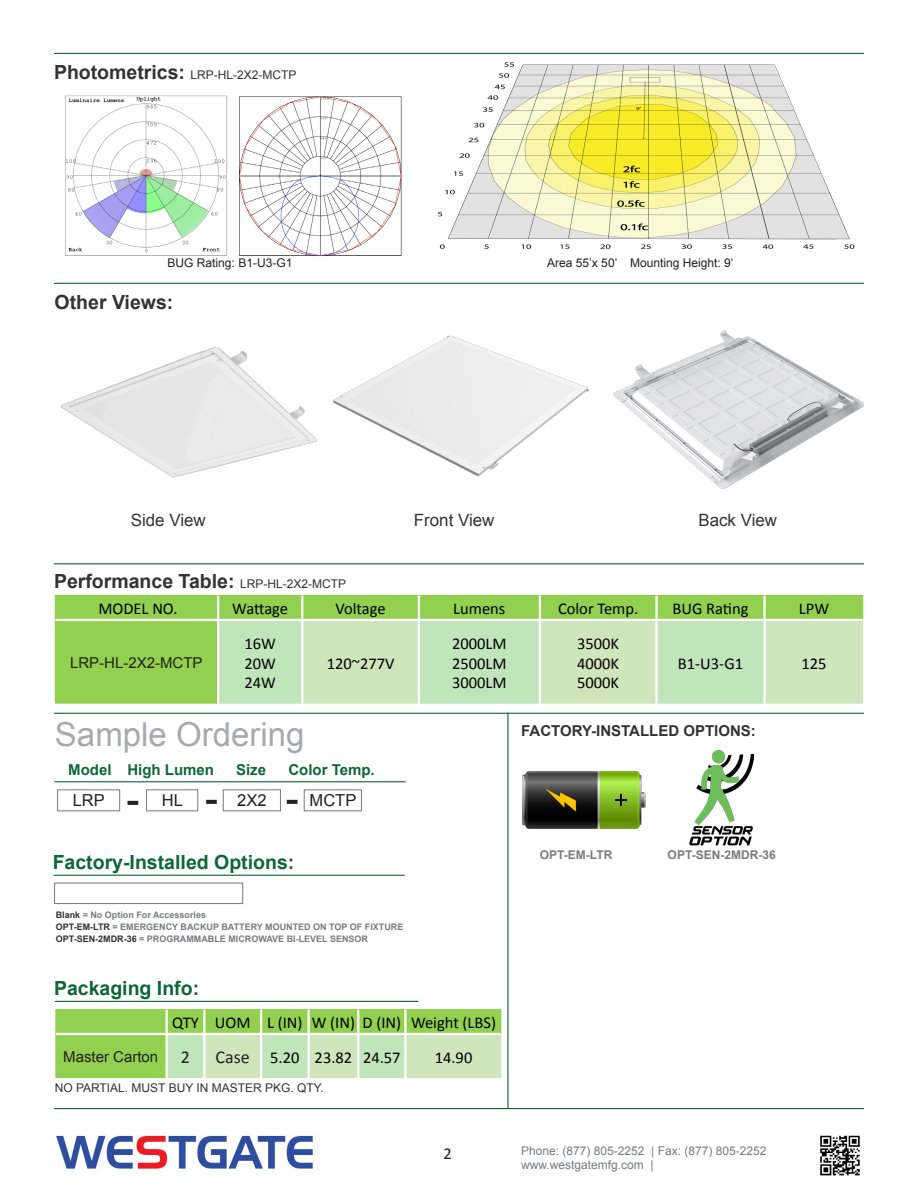
<style>
.page{position:relative;width:918px;height:1188px;background:#fff}
.page>*{position:absolute;margin:0;border:0;box-sizing:border-box;transform-origin:0 0}
.t1{font:33px "Arial";color:#a8a9ad}
.t2{font:700 28.5px "Verdana";color:#231f20}
.t3{font:700 19.5px "Arial";color:#333}
.t4{font:700 19.5px "Arial";color:#0d6736}
.t5{font:18px "Calibri";color:#231f20}
.t6{font:16.95px "Arial";color:#333}
.t7{font:16.5px "Calibri";color:#000}
.t8{font:16.5px "Arial";color:#231f20}
.t9{font:16.5px "Calibri";color:#231f20}
.t10{font:700 15px "Arial";color:#0d6736}
.t11{font:15px "Arial";color:#231f20}
.t12{font:700 15px "Arial";color:#333}
.t13{font:12px "Arial";color:#333}
.t14{font:12px "Arial";color:#787a7d}
.t15{font:12px "Arial";color:#231f20}
.t16{font:700 12px "Arial";color:#7a7b7e}
.t17{font:700 9px "Arial";color:#7a7b7e}
.s1{font-weight:700;font-size:19.5px}
.s2{font-weight:400;font-size:12px}
.s3{color:#323332}
</style>
<div class="page">
<hr style="left:54px;top:563px;width:810px;height:1px;background:#0d6736">
<hr style="left:54px;top:53px;width:810px;height:1px;background:#0d6736">
<hr style="left:54px;top:283px;width:810px;height:1px;background:#0d6736">
<div style="left:55px;top:595px;width:808px;height:109px;background:#92d050"></div>
<div style="left:219px;top:621px;width:82px;height:83px;background:#c0e5bb"></div>
<svg style="left:303px;top:621px;width:560px;height:83px;background:#c9e5bb"></svg>
<hr style="left:217px;top:596px;width:2px;height:23px;background:#fff">
<hr style="left:301px;top:596px;width:2px;height:23px;background:#fff">
<hr style="left:418px;top:596px;width:2px;height:23px;background:#fff">
<hr style="left:539px;top:596px;width:2px;height:23px;background:#fff">
<hr style="left:655px;top:596px;width:3px;height:23px;background:#fff">
<hr style="left:763px;top:596px;width:3px;height:23px;background:#fff">
<hr style="left:217px;top:621px;width:2px;height:83px;background:#fff">
<hr style="left:301px;top:621px;width:2px;height:83px;background:#fff">
<hr style="left:418px;top:621px;width:2px;height:83px;background:#fff">
<hr style="left:539px;top:621px;width:2px;height:83px;background:#fff">
<hr style="left:655px;top:621px;width:3px;height:83px;background:#fff">
<hr style="left:763px;top:621px;width:3px;height:83px;background:#fff">
<hr style="left:56px;top:619px;width:162px;height:2px;background:#fff">
<hr style="left:218px;top:619px;width:84px;height:2px;background:#fff">
<hr style="left:302px;top:619px;width:117px;height:2px;background:#fff">
<hr style="left:419px;top:619px;width:121px;height:2px;background:#fff">
<hr style="left:540px;top:619px;width:117px;height:2px;background:#fff">
<hr style="left:657px;top:619px;width:108px;height:2px;background:#fff">
<hr style="left:765px;top:619px;width:98px;height:2px;background:#fff">
<hr style="left:54px;top:713px;width:810px;height:1px;background:#0d6736">
<hr style="left:54px;top:1108px;width:810px;height:1px;background:#0d6736">
<hr style="left:507px;top:713px;width:1px;height:396px;background:#0d6736">
<img style="left:65px;top:95px;width:163px;height:160px">
<img style="left:239px;top:96px;width:163px;height:160px">
<img style="left:438px;top:62px;width:417px;height:188px">
<img style="left:348px;top:335px;width:241px;height:142px">
<img style="left:613px;top:330px;width:251px;height:159px">
<img style="left:56px;top:1135px;width:257px;height:35px">
<img style="left:820px;top:1135px;width:40px;height:41px">
<div style="left:57px;top:789px;width:63px;height:22px;border:1px solid #787a7d"></div>
<div style="left:223px;top:789px;width:58px;height:22px;border:1px solid #787a7d"></div>
<div style="left:304px;top:789px;width:58px;height:22px;border:1px solid #787a7d"></div>
<div style="left:146px;top:789px;width:52px;height:22px;border:1px solid #787a7d"></div>
<hr style="left:54px;top:781px;width:352px;height:1px;background:#0d6736">
<hr style="left:53px;top:875px;width:352px;height:1px;background:#0d6736">
<div style="left:54px;top:883px;width:189px;height:21px;background:#fff;border:1px solid #787a7d"></div>
<img style="left:690px;top:750px;width:63px;height:96px">
<img style="left:522px;top:771px;width:124px;height:58px">
<hr style="left:55px;top:1001px;width:363px;height:1px;background:#0d6736">
<svg style="left:55px;top:1009px;width:446px;height:69px;background:#adda84"></svg>
<hr style="left:166px;top:1010px;width:2px;height:23px;background:#fff">
<hr style="left:203px;top:1010px;width:2px;height:23px;background:#fff">
<hr style="left:260px;top:1010px;width:2px;height:23px;background:#fff">
<hr style="left:307px;top:1010px;width:3px;height:23px;background:#fff">
<hr style="left:357px;top:1010px;width:2px;height:23px;background:#fff">
<hr style="left:404px;top:1010px;width:3px;height:23px;background:#fff">
<hr style="left:166px;top:1035px;width:2px;height:43px;background:#fff">
<hr style="left:203px;top:1035px;width:2px;height:43px;background:#fff">
<hr style="left:260px;top:1035px;width:2px;height:43px;background:#fff">
<hr style="left:307px;top:1035px;width:3px;height:43px;background:#fff">
<hr style="left:357px;top:1035px;width:2px;height:43px;background:#fff">
<hr style="left:404px;top:1035px;width:3px;height:43px;background:#fff">
<hr style="left:56px;top:1033px;width:111px;height:2px;background:#fff">
<hr style="left:167px;top:1033px;width:37px;height:2px;background:#fff">
<hr style="left:204px;top:1033px;width:57px;height:2px;background:#fff">
<hr style="left:261px;top:1033px;width:48px;height:2px;background:#fff">
<hr style="left:309px;top:1033px;width:49px;height:2px;background:#fff">
<hr style="left:358px;top:1033px;width:47px;height:2px;background:#fff">
<hr style="left:405px;top:1033px;width:96px;height:2px;background:#fff">
<img style="left:60px;top:347px;width:288px;height:131px">
<p class="t13" style="left:54px;top:67px;width:244px"><span class="s1">Photometrics:</span> LRP-HL-2X2-MCTP</p>
<p class="t15" style="left:168px;top:255px;width:126px">BUG Rating: B1-U3-G1</p>
<p class="t15" style="left:547px;top:255px;width:188px">Area 55’x 50’ Mounting Height: 9’</p>
<p class="t3" style="left:55px;top:289px;width:120px">Other Views:</p>
<p class="t6" style="left:131px;top:509px;width:76px">Side View</p>
<p class="t6" style="left:414px;top:509px;width:82px">Front View</p>
<p class="t6" style="left:698px;top:509px;width:80px">Back View</p>
<p class="t3" style="left:54px;top:569px;width:294px">Performance Table: <span class="s2">LRP-HL-2X2-MCTP</span></p>
<p class="t7" style="left:98px;top:598px;width:81px">MODEL NO.</p>
<p class="t7" style="left:232px;top:598px;width:57px">Wattage</p>
<p class="t7" style="left:335px;top:598px;width:52px">Voltage</p>
<p class="t7" style="left:453px;top:598px;width:54px">Lumens</p>
<p class="t7" style="left:558px;top:598px;width:82px">Color Temp.</p>
<p class="t7" style="left:672px;top:598px;width:78px">BUG Rating</p>
<p class="t7" style="left:799px;top:598px;width:32px">LPW</p>
<p class="t11" style="left:70px;top:653px;width:134px">LRP-HL-2X2-MCTP</p>
<p class="t7" style="left:245px;top:633px;width:33px">16W</p>
<p class="t7" style="left:245px;top:653px;width:33px">20W</p>
<p class="t7" style="left:245px;top:673px;width:33px">24W</p>
<p class="t1" style="left:55px;top:713px;width:251px">Sample Ordering</p>
<p class="t7" style="left:327px;top:653px;width:69px">120~277V</p>
<p class="t10" style="left:68px;top:760px;width:45px">Model</p>
<p class="t10" style="left:127px;top:760px;width:88px">High Lumen</p>
<p class="t10" style="left:236px;top:760px;width:32px">Size</p>
<p class="t10" style="left:288px;top:760px;width:88px">Color Temp.</p>
<p class="t8" style="left:73px;top:790px;width:34px">LRP</p>
<p class="t8" style="left:162px;top:790px;width:23px">HL</p>
<p class="t8" style="left:237px;top:790px;width:31px">2X2</p>
<p class="t8" style="left:310px;top:790px;width:48px">MCTP</p>
<p class="t2" style="left:126px;top:783px;width:15px">-</p>
<p class="t2" style="left:205px;top:783px;width:15px">-</p>
<p class="t2" style="left:286px;top:783px;width:15px">-</p>
<p class="t7" style="left:452px;top:633px;width:56px">2000LM</p>
<p class="t7" style="left:452px;top:653px;width:56px">2500LM</p>
<p class="t7" style="left:452px;top:673px;width:56px">3000LM</p>
<p class="t7" style="left:577px;top:633px;width:44px">3500K</p>
<p class="t7" style="left:577px;top:653px;width:44px">4000K</p>
<p class="t7" style="left:577px;top:673px;width:44px">5000K</p>
<p class="t7" style="left:678px;top:653px;width:67px">B1-U3-G1</p>
<p class="t7" style="left:802px;top:653px;width:27px">125</p>
<p class="t12" style="left:521px;top:720px;width:236px">FACTORY-INSTALLED OPTIONS:</p>
<p class="t4" style="left:53px;top:850px;width:243px">Factory-Installed Options:</p>
<p class="t17" style="left:56px;top:909px;width:152px"><span class="s3">Blank</span> = No Option For Accessories</p>
<p class="t17" style="left:56px;top:921px;width:349px"><span class="s3">OPT-EM-LTR</span> = EMERGENCY BACKUP BATTERY MOUNTED ON TOP OF FIXTURE</p>
<p class="t17" style="left:56px;top:933px;width:314px"><span class="s3">OPT-SEN-2MDR-36</span> = PROGRAMMABLE MICROWAVE BI-LEVEL SENSOR</p>
<p class="t4" style="left:54px;top:976px;width:147px">Packaging Info:</p>
<p class="t7" style="left:172px;top:1012px;width:28px">QTY</p>
<p class="t7" style="left:215px;top:1012px;width:37px">UOM</p>
<p class="t7" style="left:267px;top:1012px;width:37px">L (IN)</p>
<p class="t7" style="left:312px;top:1012px;width:45px">W (IN)</p>
<p class="t7" style="left:363px;top:1012px;width:40px">D (IN)</p>
<p class="t7" style="left:411px;top:1012px;width:87px">Weight (LBS)</p>
<p class="t11" style="left:63px;top:1047px;width:97px">Master Carton</p>
<p class="t5" style="left:181px;top:1046px;width:11px">2</p>
<p class="t5" style="left:216px;top:1046px;width:36px">Case</p>
<p class="t7" style="left:270px;top:1047px;width:31px">5.20</p>
<p class="t7" style="left:315px;top:1047px;width:39px">23.82</p>
<p class="t7" style="left:363px;top:1047px;width:39px">24.57</p>
<p class="t7" style="left:435px;top:1047px;width:39px">14.90</p>
<p class="t13" style="left:55px;top:1080px;width:270px">NO PARTIAL. MUST BUY IN MASTER PKG. QTY.</p>
<p class="t16" style="left:540px;top:847px;width:74px">OPT-EM-LTR</p>
<p class="t16" style="left:668px;top:847px;width:110px">OPT-SEN-2MDR-36</p>
<p class="t9" style="left:443px;top:1143px;width:10px">2</p>
<p class="t14" style="left:521px;top:1143px;width:247px">Phone: (877) 805-2252 | Fax: (877) 805-2252</p>
<p class="t14" style="left:521px;top:1157px;width:134px">www.westgatemfg.com |</p>
</div>
